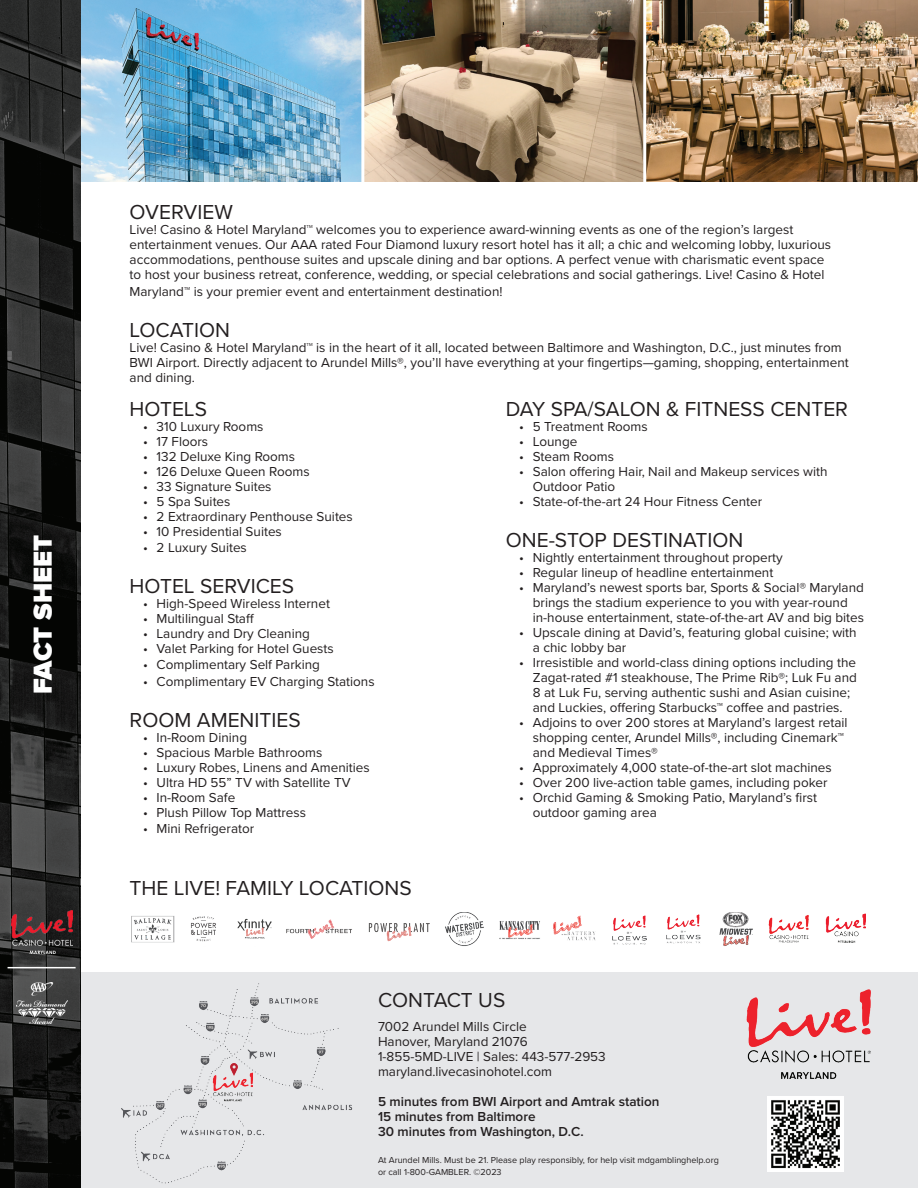
<style>
.page{position:relative;width:918px;height:1188px;background:#fff}
.page>*{position:absolute;margin:0;border:0;box-sizing:border-box;transform-origin:0 0}
.t1{font:900 27px "Proxima Nova";color:#fff}
.t2{font:21px "Proxima Nova";color:#231f20}
.t3{font:13.5px/15px "Proxima Nova";color:#231f20}
.t4{font:600 13.5px/15px "Proxima Nova";color:#231f20}
.t5{font:9px/12px "Proxima Nova";color:#231f20}
.t6{font:4.5px "Proxima Nova";color:#231f20}
</style>
<div class="page">
<div style="left:73px;top:972px;width:845px;height:216px;background:#e6e7e9"></div>
<img style="left:121px;top:983px;width:232px;height:201px">
<img style="left:81px;top:0;width:837px;height:181px">
<img style="left:131px;top:913px;width:735px;height:33px">
<img style="left:746px;top:989px;width:125px;height:90px">
<img style="left:767px;top:1096px;width:76px;height:76px">
<img style="left:0;top:0;width:81px;height:1188px">
<img style="left:12px;top:910px;width:61px;height:44px">
<img style="left:17px;top:983px;width:51px;height:41px">
<hr style="left:8px;top:967px;width:68px;height:1px;background:#fff">
<hr style="left:361px;top:0;width:3px;height:183px;background:#fff">
<hr style="left:643px;top:0;width:3px;height:185px;background:#fff">
<h1 class="t1" style="left:27px;top:694px;width:161px;rotate:-90deg">FACT SHEET</h1>
<h2 class="t2" style="left:130px;top:197px;width:105px">OVERVIEW</h2>
<p class="t3" style="left:130px;top:222px;width:178px">Live! Casino &amp; Hotel Maryland</p>
<p class="t6" style="left:307px;top:224px;width:8px">TM</p>
<p class="t3" style="left:130px;top:222px;width:703px;text-indent:187px">welcomes you to experience award-winning events as one of the region’s largest entertainment venues. Our AAA rated Four Diamond luxury resort hotel has it all; a chic and welcoming lobby, luxurious accommodations, penthouse suites and upscale dining and bar options. A perfect venue with charismatic event space to host your business retreat, conference, wedding, or special celebrations and social gatherings. Live! Casino &amp; Hotel Maryland</p>
<p class="t6" style="left:184px;top:285px;width:8px">TM</p>
<p class="t3" style="left:194px;top:283px;width:310px">is your premier event and entertainment destination!</p>
<h2 class="t2" style="left:130px;top:314px;width:102px">LOCATION</h2>
<p class="t3" style="left:130px;top:339px;width:178px">Live! Casino &amp; Hotel Maryland</p>
<p class="t6" style="left:307px;top:341px;width:8px">TM</p>
<p class="t3" style="left:130px;top:339px;width:721px;text-indent:187px">is in the heart of it all, located between Baltimore and Washington, D.C., just minutes from<br>BWI Airport. Directly adjacent to Arundel Mills®, you’ll have everything at your fingertips—gaming, shopping, entertainment and dining.</p>
<h2 class="t2" style="left:130px;top:393px;width:79px">HOTELS</h2>
<p class="t3" style="left:143px;top:418px;width:122px">• 310 Luxury Rooms</p>
<p class="t3" style="left:143px;top:433px;width:67px">• 17 Floors</p>
<p class="t3" style="left:143px;top:448px;width:154px">• 132 Deluxe King Rooms</p>
<p class="t3" style="left:143px;top:463px;width:168px">• 126 Deluxe Queen Rooms</p>
<p class="t3" style="left:143px;top:478px;width:130px">• 33 Signature Suites</p>
<p class="t3" style="left:143px;top:493px;width:89px">• 5 Spa Suites</p>
<p class="t3" style="left:143px;top:508px;width:211px">• 2 Extraordinary Penthouse Suites</p>
<p class="t3" style="left:143px;top:523px;width:140px">• 10 Presidential Suites</p>
<p class="t3" style="left:143px;top:539px;width:105px">• 2 Luxury Suites</p>
<h2 class="t2" style="left:130px;top:570px;width:166px">HOTEL SERVICES</h2>
<p class="t3" style="left:143px;top:596px;width:188px">• High-Speed Wireless Internet</p>
<p class="t3" style="left:143px;top:611px;width:112px">• Multilingual Staff</p>
<p class="t3" style="left:143px;top:626px;width:168px">• Laundry and Dry Cleaning</p>
<p class="t3" style="left:143px;top:641px;width:192px">• Valet Parking for Hotel Guests</p>
<p class="t3" style="left:143px;top:657px;width:178px">• Complimentary Self Parking</p>
<p class="t3" style="left:143px;top:673px;width:233px">• Complimentary EV Charging Stations</p>
<h2 class="t2" style="left:130px;top:704px;width:173px">ROOM AMENITIES</h2>
<p class="t3" style="left:143px;top:729px;width:106px">• In-Room Dining</p>
<p class="t3" style="left:143px;top:744px;width:181px">• Spacious Marble Bathrooms</p>
<p class="t3" style="left:143px;top:759px;width:228px">• Luxury Robes, Linens and Amenities</p>
<p class="t3" style="left:143px;top:774px;width:209px">• Ultra HD 55” TV with Satellite TV</p>
<p class="t3" style="left:143px;top:789px;width:94px">• In-Room Safe</p>
<p class="t3" style="left:143px;top:804px;width:164px">• Plush Pillow Top Mattress</p>
<p class="t3" style="left:143px;top:821px;width:113px">• Mini Refrigerator</p>
<h2 class="t2" style="left:506px;top:393px;width:344px">DAY SPA/SALON &amp; FITNESS CENTER</h2>
<p class="t3" style="left:519px;top:418px;width:130px">• 5 Treatment Rooms</p>
<p class="t3" style="left:519px;top:433px;width:60px">• Lounge</p>
<p class="t3" style="left:519px;top:448px;width:96px">• Steam Rooms</p>
<p class="t3" style="left:533px;top:463px;width:296px;text-indent:-14px">• Salon offering Hair, Nail and Makeup services with<br>Outdoor Patio</p>
<p class="t3" style="left:519px;top:493px;width:244px">• State-of-the-art 24 Hour Fitness Center</p>
<h2 class="t2" style="left:506px;top:524px;width:239px">ONE-STOP DESTINATION</h2>
<p class="t3" style="left:519px;top:549px;width:265px">• Nightly entertainment throughout property</p>
<p class="t3" style="left:519px;top:564px;width:256px">• Regular lineup of headline entertainment</p>
<p class="t3" style="left:533px;top:579px;width:333px;text-indent:-14px">• Maryland’s newest sports bar, Sports &amp; Social® Maryland brings the stadium experience to you with year-round in-house entertainment, state-of-the-art AV and big bites</p>
<p class="t3" style="left:533px;top:624px;width:325px;text-indent:-14px">• Upscale dining at David’s, featuring global cuisine; with a chic lobby bar</p>
<p class="t3" style="left:533px;top:654px;width:326px;text-indent:-14px">• Irresistible and world-class dining options including the Zagat-rated #1 steakhouse, The Prime Rib®; Luk Fu and 8 at Luk Fu, serving authentic sushi and Asian cuisine; and Luckies, offering Starbucks™ coffee and pastries.</p>
<p class="t3" style="left:533px;top:714px;width:316px;text-indent:-14px">• Adjoins to over 200 stores at Maryland’s largest retail shopping center, Arundel Mills®, including Cinemark™ and Medieval Times®</p>
<p class="t3" style="left:519px;top:759px;width:314px">• Approximately 4,000 state-of-the-art slot machines</p>
<p class="t3" style="left:519px;top:774px;width:310px">• Over 200 live-action table games, including poker</p>
<p class="t3" style="left:533px;top:789px;width:286px;text-indent:-14px">• Orchid Gaming &amp; Smoking Patio, Maryland’s first outdoor gaming area</p>
<h2 class="t2" style="left:130px;top:872px;width:284px">THE LIVE! FAMILY LOCATIONS</h2>
<h2 class="t2" style="left:378px;top:985px;width:129px">CONTACT US</h2>
<p class="t3" style="left:378px;top:1019px;width:229px">7002 Arundel Mills Circle<br>Hanover, Maryland 21076<br>1-855-5MD-LIVE | Sales: 443-577-2953 maryland.livecasinohotel.com</p>
<p class="t4" style="left:378px;top:1095px;width:283px">5 minutes from BWI Airport and Amtrak station<br>15 minutes from Baltimore<br>30 minutes from Washington, D.C.</p>
<p class="t5" style="left:378px;top:1154px;width:342px">At Arundel Mills. Must be 21. Please play responsibly, for help visit mdgamblinghelp.org or call 1-800-GAMBLER. ©2023</p>
</div>
